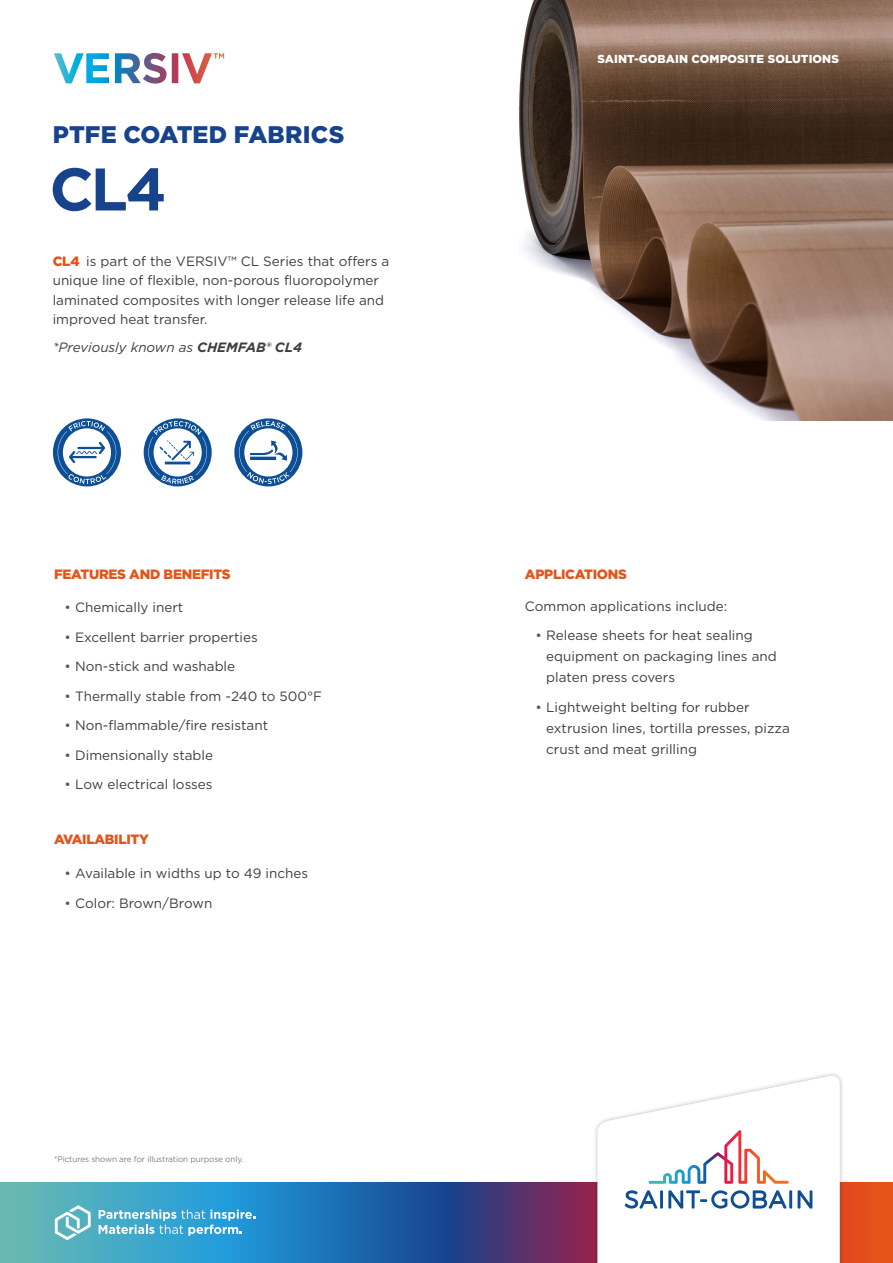
<style>
.page{position:relative;width:893px;height:1263px;background:#fff}
.page>*{position:absolute;margin:0;border:0;box-sizing:border-box;transform-origin:0 0}
.Headline{font:700 60px "Gotham";color:#17428c}
.Headline-2{font:900 24px "Gotham";letter-spacing:.005em;color:#17428c}
.t1{font:13.5px/21px "Gotham";color:#3e3e3f}
.OrangeSubheadline{font:900 13.5px "Gotham";letter-spacing:-.02em;color:#e5531a}
.t2{font:italic 13.5px "Gotham";color:#3e3e3f}
.t3{font:900 11.55px "Gotham";letter-spacing:.01em;color:#fff}
.t4{font:8.25px "Gotham";letter-spacing:-.02em;color:#808285}
.s1{font-weight:900;color:#e5531a}
.s2{font-weight:700}
.s3{color:#57585a}
</style>
<div class="page">
<img style="left:519px;top:0;width:374px;height:421px">
<svg style="left:0;top:1183px;width:893px;height:80px;background:#496e98"></svg>
<div style="left:593px;top:1071px;width:251px;height:192px;background:#231f20;opacity:.3"></div>
<svg style="left:597px;top:1074px;width:243px;height:189px"></svg>
<svg style="left:625px;top:1190px;width:32px;height:18px"></svg>
<hr style="left:660px;top:1190px;width:3px;height:18px;background:#0e4e94">
<svg style="left:668px;top:1190px;width:118px;height:18px"></svg>
<hr style="left:789px;top:1190px;width:3px;height:18px;background:#0e4e94">
<svg style="left:798px;top:1190px;width:14px;height:18px"></svg>
<svg style="left:648px;top:1130px;width:141px;height:54px"></svg>
<svg style="left:54px;top:53px;width:170px;height:31px"></svg>
<svg style="left:55px;top:1205px;width:36px;height:35px"></svg>
<svg style="left:99px;top:1209px;width:156px;height:27px;background:#64b8dc"></svg>
<svg style="left:234px;top:418px;width:68px;height:68px"></svg>
<svg style="left:53px;top:418px;width:68px;height:68px"></svg>
<svg style="left:144px;top:418px;width:68px;height:68px"></svg>
<p class="Headline-2" style="left:53px;top:117px;width:293px">PTFE COATED FABRICS</p>
<p class="Headline" style="left:50px;top:149px;width:119px">CL4</p>
<p class="t1" style="left:53px;top:251px;width:338px;line-height:19.5px"><span class="s1">CL4</span> is part of the VERSIV™ CL Series that offers a unique line of flexible, non-porous fluoropolymer laminated composites with longer release life and improved heat transfer.</p>
<p class="t2" style="left:53px;top:339px;width:251px">*Previously known as <span class="s2">CHEMFAB® CL4</span></p>
<p class="OrangeSubheadline" style="left:54px;top:564px;width:178px">FEATURES AND BENEFITS</p>
<p class="t1" style="left:65px;top:597px;width:120px"><span class="s3">•</span> Chemically inert</p>
<p class="t1" style="left:65px;top:626px;width:195px"><span class="s3">•</span> Excellent barrier properties</p>
<p class="t1" style="left:65px;top:656px;width:172px"><span class="s3">•</span> Non-stick and washable</p>
<p class="t1" style="left:65px;top:685px;width:259px"><span class="s3">•</span> Thermally stable from -240 to 500°F</p>
<p class="t1" style="left:65px;top:715px;width:205px"><span class="s3">•</span> Non-flammable/fire resistant</p>
<p class="t1" style="left:65px;top:744px;width:150px"><span class="s3">•</span> Dimensionally stable</p>
<p class="t1" style="left:65px;top:774px;width:150px"><span class="s3">•</span> Low electrical losses</p>
<p class="OrangeSubheadline" style="left:54px;top:830px;width:97px">AVAILABILITY</p>
<p class="t1" style="left:65px;top:862px;width:245px"><span class="s3">•</span> Available in widths up to 49 inches</p>
<p class="t1" style="left:65px;top:892px;width:149px"><span class="s3">•</span> Color: Brown/Brown</p>
<p class="t4" style="left:54px;top:1154px;width:191px">*Pictures shown are for illustration purpose only.</p>
<p class="t3" style="left:597px;top:51px;width:243px">SAINT-GOBAIN COMPOSITE SOLUTIONS</p>
<p class="OrangeSubheadline" style="left:525px;top:564px;width:103px">APPLICATIONS</p>
<p class="t1" style="left:525px;top:595px;width:204px">Common applications include:</p>
<p class="t1" style="left:546px;top:625px;width:232px;text-indent:-11px"><span class="s3">•</span> Release sheets for heat sealing equipment on packaging lines and platen press covers</p>
<p class="t1" style="left:546px;top:696px;width:245px;text-indent:-11px"><span class="s3">•</span> Lightweight belting for rubber extrusion lines, tortilla presses, pizza crust and meat grilling</p>
</div>
